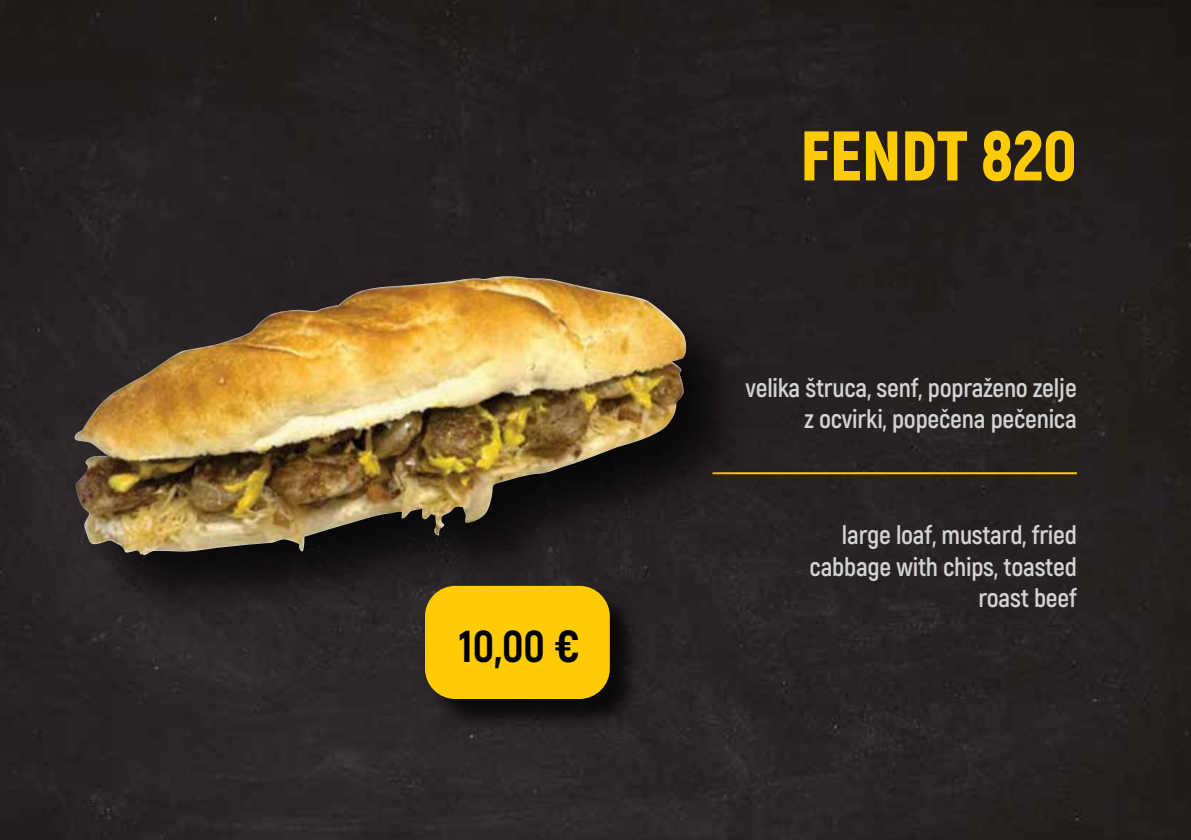
<style>
.page{position:relative;width:1191px;height:840px;background:#fff}
.page>*{position:absolute;margin:0;border:0;box-sizing:border-box;transform-origin:0 0}
.t1{font:900 70px "Akrobat";letter-spacing:-.01em;color:#ffcb05}
.t2{font:800 44.6px "Akrobat";color:#000}
.t3{font:700 26px/31.2px "Akrobat";letter-spacing:-.01em;color:#d1d3d4;text-align:right}
</style>
<div class="page">
<img style="left:0;top:0;width:1191px;height:839px">
<hr style="left:712px;top:472px;width:365px;height:2px;background:#ffcb05">
<div style="left:72px;top:270px;width:688px;height:358px;background:#000;opacity:.75"></div>
<img style="left:73px;top:276px;width:614px;height:280px">
<div style="left:428px;top:589px;width:213px;height:141px;background:#000;opacity:.75"></div>
<div style="left:425px;top:585px;width:185px;height:113px;background:#ffcb05;border-radius:30px"></div>
<h2 class="t2" style="left:459px;top:617px;width:122px">10,00 €</h2>
<h1 class="t1" style="left:800px;top:110px;width:278px">FENDT 820</h1>
<p class="t3" style="left:745px;top:372px;width:333px">velika štruca, senf, popraženo zelje z ocvirki, popečena pečenica</p>
<p class="t3" style="left:809px;top:519px;width:269px">large loaf, mustard, fried cabbage with chips, toasted roast beef</p>
</div>
